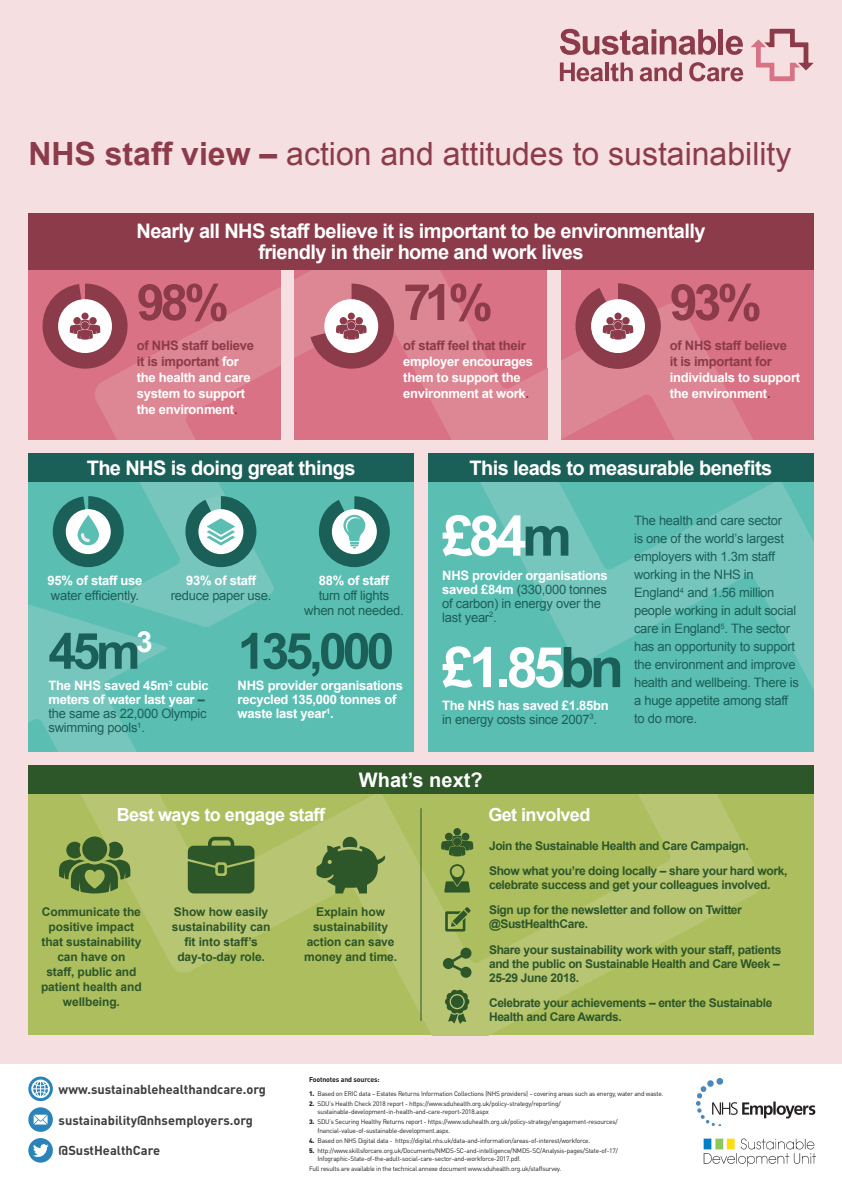
<style>
.page{position:relative;width:842px;height:1191px;background:#fff}
.page>*{position:absolute;margin:0;border:0;box-sizing:border-box;transform-origin:0 0}
.t1{font:700 56px "Arial";letter-spacing:-.08em;color:#fff}
.t2{font:700 50px "Arial";letter-spacing:-.08em;color:#1b6058}
.t3{font:700 50px "Arial";color:#8c3b4a}
.t4{font:32px "Arial";color:#8c3b4a}
.t5{font:700 20px/21px "Arial";letter-spacing:-.03em;color:#fff;text-align:center}
.t6{font:700 20px "Arial";color:#fff}
.t7{font:700 18px "Arial";letter-spacing:-.03em;color:#fff}
.t8{font:13px/18px "Arial";letter-spacing:-.02em;color:#1b6058}
.t9{font:700 13px/16px "Arial";letter-spacing:-.02em;color:#fff}
.t10{font:700 13px/16px "Arial";letter-spacing:-.02em;color:#8c3b4a}
.t11{font:700 12.8px "DINOT";color:#3e3e3f}
.t12{font:700 12px/25.3px "Arial";letter-spacing:-.03em;color:#2d5629}
.t13{font:700 12px/15px "Arial";letter-spacing:-.01em;color:#2d5629;text-align:center}
.t14{font:700 7px "DINOT";letter-spacing:-.02em;color:#231f20}
.t15{font:6.5px/8.5px "DINOT";letter-spacing:-.03em;color:#231f20}
.s1{font-weight:700}
.s2{color:#8c3b4a}
.s3{color:#1b6058}
.s4{font-weight:400;color:#1b6058}
.s5{font-weight:700;color:#fff}
.s6{font-weight:900}
</style>
<div class="page">
<div style="left:0;top:0;width:842px;height:1063px;background:#f6dfe0"></div>
<div style="left:28px;top:765px;width:786px;height:270px;background:#adbe5e"></div>
<svg style="left:81px;top:794px;width:680px;height:241px"></svg>
<div style="left:28px;top:269px;width:253px;height:170px;background:#d97285"></div>
<svg style="left:295px;top:269px;width:252px;height:170px;background:#da7a8b"></svg>
<svg style="left:561px;top:269px;width:253px;height:170px;background:#d97889"></svg>
<div style="left:28px;top:482px;width:386px;height:269px;background:#5bbeb3"></div>
<svg style="left:116px;top:482px;width:239px;height:119px"></svg>
<svg style="left:28px;top:601px;width:228px;height:150px"></svg>
<div style="left:28px;top:213px;width:786px;height:56px;background:#8c3b4a"></div>
<div style="left:28px;top:454px;width:386px;height:28px;background:#1b6058"></div>
<div style="left:28px;top:765px;width:786px;height:29px;background:#2d5629"></div>
<svg style="left:751px;top:29px;width:62px;height:52px"></svg>
<svg style="left:560px;top:29px;width:156px;height:26px"></svg>
<div style="left:718px;top:29px;width:5px;height:25px;background:#8b3b4a"></div>
<svg style="left:726px;top:36px;width:17px;height:19px"></svg>
<svg style="left:560px;top:62px;width:43px;height:19px"></svg>
<hr style="left:605px;top:62px;width:4px;height:19px;background:#8b3b4a">
<svg style="left:611px;top:62px;width:22px;height:19px"></svg>
<svg style="left:640px;top:62px;width:42px;height:19px"></svg>
<svg style="left:689px;top:62px;width:54px;height:19px"></svg>
<svg style="left:316px;top:836px;width:70px;height:57px;background:#6a8749"></svg>
<svg style="left:59px;top:836px;width:71px;height:57px"></svg>
<svg style="left:188px;top:836px;width:66px;height:57px"></svg>
<div style="left:218px;top:865px;width:6px;height:8px;background:#2d5629;border-radius:2px"></div>
<svg style="left:443px;top:947px;width:28px;height:30px"></svg>
<svg style="left:445px;top:907px;width:26px;height:24px"></svg>
<svg style="left:445px;top:989px;width:24px;height:34px"></svg>
<div style="left:28px;top:1107px;width:25px;height:24px;background:#2a84b9;border-radius:50%"></div>
<svg style="left:34px;top:1114px;width:14px;height:10px"></svg>
<svg style="left:28px;top:1076px;width:25px;height:25px"></svg>
<svg style="left:31px;top:1079px;width:19px;height:19px"></svg>
<div style="left:28px;top:1138px;width:25px;height:24px;background:#2a84b9;border-radius:50%"></div>
<svg style="left:33px;top:1144px;width:16px;height:12px"></svg>
<img style="left:696px;top:1078px;width:120px;height:48px">
<img style="left:703px;top:1138px;width:113px;height:28px">
<svg style="left:304px;top:283px;width:90px;height:86px;background:#c6838f"></svg>
<div style="left:347px;top:322px;width:8px;height:8px;background:#8c3b4a;border-radius:50%"></div>
<svg style="left:43px;top:269px;width:238px;height:170px"></svg>
<div style="left:81px;top:322px;width:8px;height:8px;background:#8c3b4a;border-radius:50%"></div>
<svg style="left:569px;top:283px;width:91px;height:86px;background:#be7a86"></svg>
<div style="left:614px;top:322px;width:8px;height:8px;background:#8c3b4a;border-radius:50%"></div>
<svg style="left:444px;top:864px;width:26px;height:28px"></svg>
<svg style="left:53px;top:496px;width:71px;height:71px"></svg>
<div style="left:428px;top:482px;width:386px;height:269px;background:#5bbeb3"></div>
<svg style="left:480px;top:482px;width:334px;height:208px"></svg>
<div style="left:428px;top:454px;width:386px;height:28px;background:#1b6058"></div>
<svg style="left:185px;top:496px;width:71px;height:71px;background:#6ba59f"></svg>
<svg style="left:319px;top:496px;width:71px;height:71px"></svg>
<hr style="left:420px;top:808px;width:1px;height:212px;background:#2d5629">
<div style="left:453px;top:828px;width:8px;height:7px;background:#2d5629;border-radius:50%"></div>
<svg style="left:445px;top:832px;width:8px;height:8px"></svg>
<svg style="left:462px;top:832px;width:7px;height:8px"></svg>
<svg style="left:441px;top:835px;width:32px;height:21px"></svg>
<div style="left:453px;top:837px;width:8px;height:9px;background:#2d5629;border-radius:50%"></div>
<h3 class="t4" style="left:28px;top:133px;width:765px"><span class="s1">NHS staff view –</span> action and attitudes to sustainability</h3>
<h3 class="t5" style="left:136px;top:221px;width:570px">Nearly all NHS staff believe it is important to be environmentally friendly in their home and work lives</h3>
<h2 class="t3" style="left:137px;top:269px;width:94px">98%</h2>
<h2 class="t3" style="left:403px;top:269px;width:91px">71%</h2>
<h2 class="t3" style="left:670px;top:269px;width:94px">93%</h2>
<h3 class="t9" style="left:137px;top:337px;width:119px"><span class="s2">of NHS staff believe it is important</span> for the health and care system to support the environment<span class="s2">.</span></h3>
<h3 class="t10" style="left:403px;top:337px;width:124px">of staff feel that their</h3>
<h3 class="t9" style="left:403px;top:353px;width:131px">employer encourages them to support the environment at work<span class="s2">.</span></h3>
<h3 class="t10" style="left:670px;top:337px;width:119px">of NHS staff believe it is important for</h3>
<h3 class="t9" style="left:670px;top:369px;width:132px">individuals to support the environment<span class="s2">.</span></h3>
<h3 class="t5" style="left:87px;top:458px;width:270px">The NHS is doing great things</h3>
<h3 class="t9" style="left:47px;top:573px;width:97px">95% of staff use</h3>
<h3 class="t8" style="left:51px;top:586px;width:90px">water efficiently.</h3>
<h3 class="t9" style="left:186px;top:573px;width:72px">93% of staff</h3>
<h3 class="t8" style="left:171px;top:586px;width:102px">reduce paper use.</h3>
<h3 class="t9" style="left:319px;top:573px;width:72px">88% of staff</h3>
<h3 class="t8" style="left:304px;top:588px;width:101px;line-height:15px;text-align:center">turn off lights when not needed.</h3>
<h2 class="t2" style="left:48px;top:618px;width:106px">45m<sup>3</sup></h2>
<h3 class="t9" style="left:48px;top:679px;width:162px;line-height:14px">The NHS saved 45m<sup>3</sup> cubic meters of water last year <span class="s3">– </span><span class="s4">the same as 22,000 Olympic swimming pools</span><sup>1</sup><span class="s4">.</span></h3>
<h2 class="t2" style="left:238px;top:618px;width:158px">135,000</h2>
<h3 class="t9" style="left:238px;top:679px;width:167px;line-height:14px">NHS provider organisations recycled 135,000 tonnes of waste last year<sup>1</sup>.</h3>
<h3 class="t5" style="left:469px;top:458px;width:304px">This leads to measurable benefits</h3>
<h1 class="t1" style="left:442px;top:498px;width:131px">£84<span class="s3">m</span></h1>
<h3 class="t8" style="left:442px;top:568px;width:167px;line-height:14px"><span class="s5">NHS provider organisations saved £84m</span> (330,000 tonnes of carbon) in energy over the last year<sup>2</sup>.</h3>
<h1 class="t1" style="left:442px;top:630px;width:183px">£1.85<span class="s3">bn</span></h1>
<h3 class="t8" style="left:442px;top:698px;width:168px;line-height:14px"><span class="s5">The NHS has saved £1.85bn </span>in energy costs since 2007<sup>3</sup>.</h3>
<p class="t8" style="left:634px;top:511px;width:166px">The health and care sector<br>is one of the world’s largest employers with 1.3m staff working in the NHS in<br>England<sup>4</sup> and 1.56 million people working in adult social care in England<sup>5</sup>. The sector has an opportunity to support the environment and improve health and wellbeing. There is a huge appetite among staff to do more.</p>
<h3 class="t6" style="left:359px;top:766px;width:125px">What’s next?</h3>
<h3 class="t7" style="left:117px;top:803px;width:210px">Best ways to engage staff</h3>
<h3 class="t7" style="left:488px;top:803px;width:104px">Get involved</h3>
<h3 class="t13" style="left:41px;top:904px;width:102px">Communicate the positive impact that sustainability can have on<br>staff, public and patient health and wellbeing.</h3>
<h3 class="t13" style="left:172px;top:904px;width:100px">Show how easily sustainability can fit into staff’s day-to-day role.</h3>
<h3 class="t13" style="left:304px;top:904px;width:95px">Explain how sustainability action can save money and time.</h3>
<p class="t14" style="left:309px;top:1075px;width:72px">Footnotes and sources:</p>
<h3 class="t12" style="left:489px;top:833px;width:300px">Join the Sustainable Health and Care Campaign.<br>Show what you’re doing locally – share your hard work,</h3>
<h3 class="t12" style="left:489px;top:872px;width:283px">celebrate success and get your colleagues involved.<br>Sign up for the newsletter and follow on Twitter</h3>
<h3 class="t12" style="left:489px;top:911px;width:294px">@SustHealthCare.<br>Share your sustainability work with your staff, patients</h3>
<h3 class="t12" style="left:489px;top:956px;width:292px;line-height:14px">and the public on Sustainable Health and Care Week –<br>25-29 June 2018.</h3>
<h3 class="t12" style="left:489px;top:996px;width:285px;line-height:14px">Celebrate your achievements – enter the Sustainable<br>Health and Care Awards.</h3>
<h3 class="t11" style="left:59px;top:1080px;width:209px">www.sustainablehealthandcare.org</h3>
<h3 class="t11" style="left:59px;top:1111px;width:196px">sustainability@nhsemployers.org</h3>
<h3 class="t11" style="left:59px;top:1142px;width:103px">@SustHealthCare</h3>
<p class="t15" style="left:309px;top:1089px;width:356px"><span class="s6">1.</span> Based on ERIC data – Estates Returns Information Collections (NHS providers) – covering areas such as energy, water and waste.</p>
<p class="t15" style="left:317px;top:1099px;width:245px;text-indent:-9px"><span class="s6">2.</span> SDU’s Health Check 2018 report - https://www.sduhealth.org.uk/policy-strategy/reporting/ sustainable-development-in-health-and-care-report-2018.aspx</p>
<p class="t15" style="left:317px;top:1117px;width:302px;text-indent:-9px"><span class="s6">3.</span> SDU’s Securing Healthy Returns report - https://www.sduhealth.org.uk/policy-strategy/engagement-resources/ fnancial-value-of-sustainable-development.aspx.</p>
<p class="t15" style="left:309px;top:1136px;width:283px"><span class="s6">4.</span> Based on NHS Digital data - https://digital.nhs.uk/data-and-information/areas-of-interest/workforce.</p>
<p class="t15" style="left:317px;top:1146px;width:302px;text-indent:-9px"><span class="s6">5.</span> http://www.skillsforcare.org.uk/Documents/NMDS-SC-and-intelligence/NMDS-SC/Analysis-pages/State-of-17/<br>Infographic-State-of-the-adult-social-care-sector-and-workforce-2017.pdf.</p>
<p class="t15" style="left:309px;top:1164px;width:254px">Full results are available in the technical annexe document www.sduhealth.org.uk/staffsurvey.</p>
</div>
